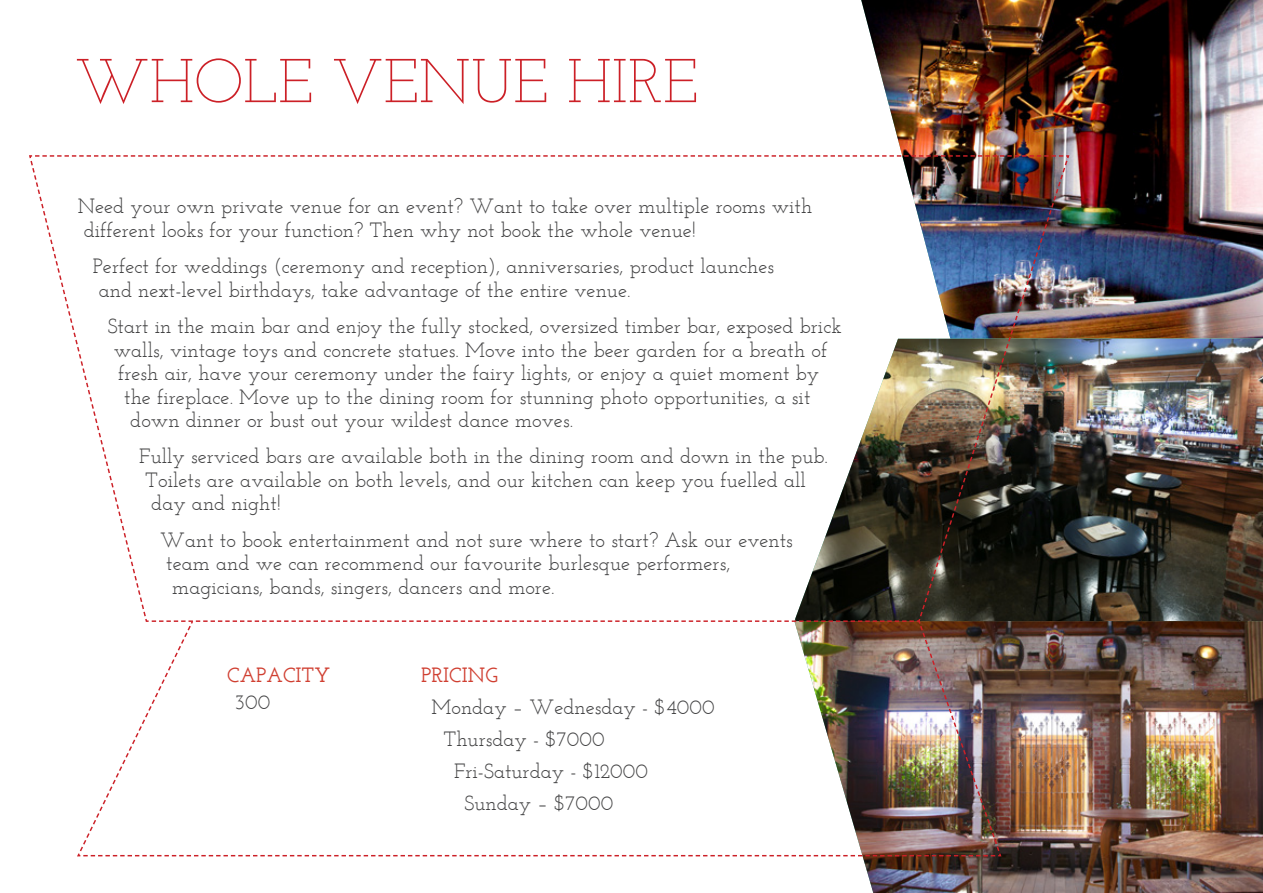
<style>
.page{position:relative;width:1263px;height:893px;background:#fff}
.page>*{position:absolute;margin:0;border:0;box-sizing:border-box;transform-origin:0 0}
.t1{font:300 61.8px "Josefin Slab";color:#cc2027}
.t2{font:20.55px/23.5px "Josefin Slab";color:#414142}
.t3{font:600 20.55px "Josefin Slab";color:#d03f31}
</style>
<div class="page">
<img style="left:861px;top:0;width:402px;height:339px">
<img style="left:1070px;top:339px;width:193px;height:282px">
<img style="left:862px;top:621px;width:401px;height:272px">
<svg style="left:29px;top:154px;width:1041px;height:469px"></svg>
<img style="left:76px;top:619px;width:926px;height:238px">
<h1 class="t1" style="left:75px;top:45px;width:625px">WHOLE VENUE HIRE</h1>
<p class="t2" style="left:78px;top:195px;width:736px">Need your own private venue for an event? Want to take over multiple rooms with different looks for your function? Then why not book the whole venue!</p>
<p class="t2" style="left:93px;top:254px;width:683px">Perfect for weddings (ceremony and reception), anniversaries, product launches and next-level birthdays, take advantage of the entire venue.</p>
<p class="t2" style="left:108px;top:314px;width:735px">Start in the main bar and enjoy the fully stocked, oversized timber bar, exposed brick</p>
<p class="t2" style="left:114px;top:338px;width:715px">walls, vintage toys and concrete statues. Move into the beer garden for a breath of</p>
<p class="t2" style="left:118px;top:361px;width:703px">fresh air, have your ceremony under the fairy lights, or enjoy a quiet moment by</p>
<p class="t2" style="left:124px;top:385px;width:688px">the fireplace. Move up to the dining room for stunning photo opportunities, a sit</p>
<p class="t2" style="left:130px;top:408px;width:444px">down dinner or bust out your wildest dance moves.</p>
<p class="t2" style="left:139px;top:445px;width:690px">Fully serviced bars are available both in the dining room and down in the pub.<br>Toilets are available on both levels, and our kitchen can keep you fuelled all day and night!</p>
<p class="t2" style="left:160px;top:528px;width:634px">Want to book entertainment and not sure where to start? Ask our events team and we can recommend our favourite burlesque performers, magicians, bands, singers, dancers and more.</p>
<p class="t3" style="left:227px;top:662px;width:105px">CAPACITY</p>
<p class="t2" style="left:235px;top:691px;width:37px">300</p>
<p class="t3" style="left:421px;top:662px;width:78px">PRICING</p>
<p class="t2" style="left:431px;top:695px;width:285px">Monday – Wednesday - $4000</p>
<p class="t2" style="left:443px;top:727px;width:163px">Thursday - $7000</p>
<p class="t2" style="left:454px;top:759px;width:196px">Fri-Saturday - $12000</p>
<p class="t2" style="left:464px;top:791px;width:150px">Sunday – $7000</p>
</div>
